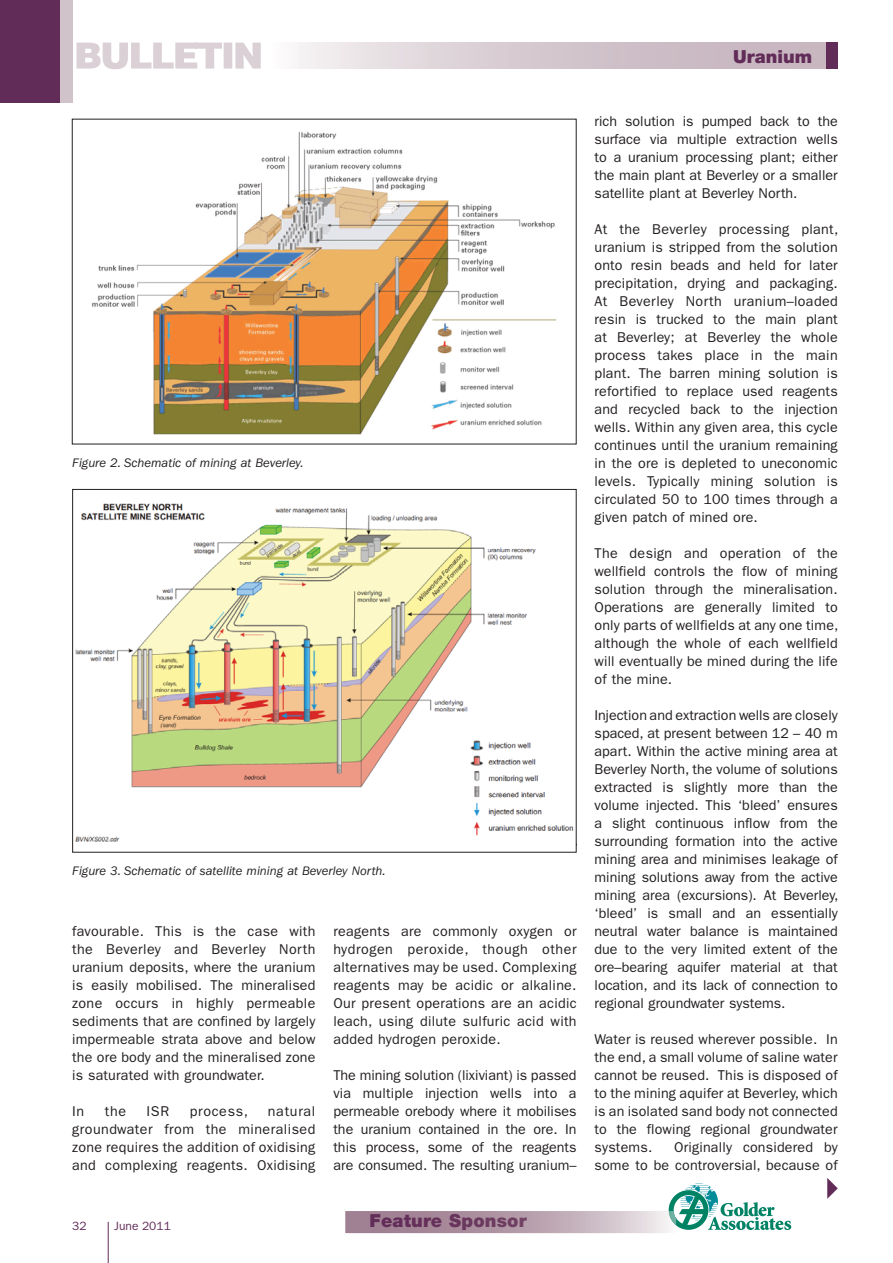
<style>
.page{position:relative;width:893px;height:1263px;background:#fff}
.page>*{position:absolute;margin:0;border:0;box-sizing:border-box;transform-origin:0 0}
.t1{font:900 18px "Helvetica Neue";letter-spacing:.01em;color:#622c58}
.t2{font:14.25px/18px "Franklin Gothic";letter-spacing:.01em;color:#231f20;text-align:justify}
.t3{font:14.25px "Franklin Gothic";letter-spacing:.05em;color:#231f20}
.t4{font:italic 12.75px "Franklin Gothic";color:#231f20}
.t5{font:12px "Franklin Gothic";color:#622c58}
.s1{color:#632d59}
.s2{color:#652f5a}
.s3{color:#66315a}
.s4{color:#68335c}
.s5{color:#68345c}
.s6{color:#6b395f}
.s7{color:#6d3b60}
.s8{color:#6f3f62}
.s9{color:#714264}
</style>
<div class="page">
<div style="left:0;top:0;width:72px;height:102px;background:#d1c3ca"></div>
<div style="left:0;top:0;width:59px;height:102px;background:#622c58"></div>
<hr style="left:108px;top:1222px;width:1px;height:41px;background:#622c58">
<div style="left:265px;top:43px;width:573px;height:26px;background:linear-gradient(to right,#f3eff1,#bea9b5)"></div>
<div style="left:825px;top:43px;width:12px;height:26px;background:#622c58"></div>
<svg style="left:76px;top:43px;width:185px;height:26px"></svg>
<svg style="left:345px;top:1183px;width:446px;height:50px"></svg>
<div style="left:371px;top:1214px;width:156px;height:16px;background:linear-gradient(to right,#9d7d90,#b39aa8)"></div>
<img style="left:92px;top:131px;width:465px;height:304px">
<img style="left:75px;top:503px;width:499px;height:339px">
<svg style="left:827px;top:1178px;width:11px;height:21px"></svg>
<p class="t1" style="left:733px;top:50px;width:80px">Uranium</p>
<p class="t4" style="left:72px;top:458px;width:233px">Figure 2. Schematic of mining at Beverley.</p>
<p class="t4" style="left:72px;top:866px;width:315px">Figure 3. Schematic of satellite mining at Beverley North.</p>
<p class="t2" style="left:72px;top:923px;width:245px">favourable. This is the case with the Beverley and Beverley North uranium deposits, where the uranium is easily mobilised. The mineralised zone occurs in highly permeable sediments that are confined by largely impermeable strata above and below the ore body and the mineralised zone is saturated with groundwater.</p>
<p class="t2" style="left:72px;top:1103px;width:14px">In</p>
<p class="t2" style="left:105px;top:1103px;width:23px">the</p>
<p class="t2" style="left:147px;top:1103px;width:24px">ISR</p>
<p class="t3" style="left:190px;top:1106px;width:60px">process,</p>
<p class="t2" style="left:72px;top:1103px;width:245px;text-indent:196px">natural groundwater from the mineralised zone requires the addition of oxidising and complexing reagents. Oxidising</p>
<p class="t5" style="left:72px;top:1222px;width:16px">32</p>
<p class="t5" style="left:114px;top:1222px;width:58px">June 2011</p>
<p class="t2" style="left:333px;top:923px;width:245px">reagents are commonly oxygen or hydrogen peroxide, though other alternatives may be used. Complexing reagents may be acidic or alkaline.<br>Our present operations are an acidic leach, using dilute sulfuric acid with added hydrogen peroxide.</p>
<p class="t2" style="left:333px;top:1067px;width:245px">The mining solution (lixiviant) is passed via multiple injection wells into a permeable orebody where it mobilises the uranium contained in the ore. In this process, some of the reagents are consumed. The resulting uranium–</p>
<p class="t1" style="left:370px;top:1214px;width:159px">Fe<span class="s1">at</span><span class="s2">ur</span><span class="s3">e</span> <span class="s4">S</span><span class="s5">p</span><span class="s6">o</span><span class="s7">n</span><span class="s8">so</span><span class="s9">r</span></p>
<p class="t2" style="left:594px;top:113px;width:245px">rich solution is pumped back to the surface via multiple extraction wells to a uranium processing plant; either the main plant at Beverley or a smaller satellite plant at Beverley North.</p>
<p class="t2" style="left:594px;top:221px;width:245px">At the Beverley processing plant, uranium is stripped from the solution onto resin beads and held for later precipitation, drying and packaging.<br>At Beverley North uranium–loaded resin is trucked to the main plant at Beverley; at Beverley the whole process takes place in the main plant. The barren mining solution is refortified to replace used reagents and recycled back to the injection wells. Within any given area, this cycle continues until the uranium remaining in the ore is depleted to uneconomic levels. Typically mining solution is circulated 50 to 100 times through a given patch of mined ore.</p>
<p class="t2" style="left:594px;top:545px;width:245px">The design and operation of the wellfield controls the flow of mining solution through the mineralisation.<br>Operations are generally limited to only parts of wellfields at any one time, although the whole of each wellfield will eventually be mined during the life of the mine.</p>
<p class="t2" style="left:594px;top:707px;width:245px">Injection and extraction wells are closely spaced, at present between 12 – 40 m apart. Within the active mining area at Beverley North, the volume of solutions extracted is slightly more than the volume injected. This ‘bleed’ ensures a slight continuous inflow from the surrounding formation into the active mining area and minimises leakage of mining solutions away from the active mining area (excursions). At Beverley, ‘bleed’ is small and an essentially neutral water balance is maintained due to the very limited extent of the ore–bearing aquifer material at that location, and its lack of connection to regional groundwater systems.</p>
<p class="t2" style="left:594px;top:1031px;width:245px">Water is reused wherever possible. In the end, a small volume of saline water cannot be reused. This is disposed of to the mining aquifer at Beverley, which is an isolated sand body not connected to the flowing regional groundwater systems.</p>
<p class="t2" style="left:594px;top:1139px;width:245px;text-align:right">Originally considered by<br>some to be controversial, because of</p>
</div>
